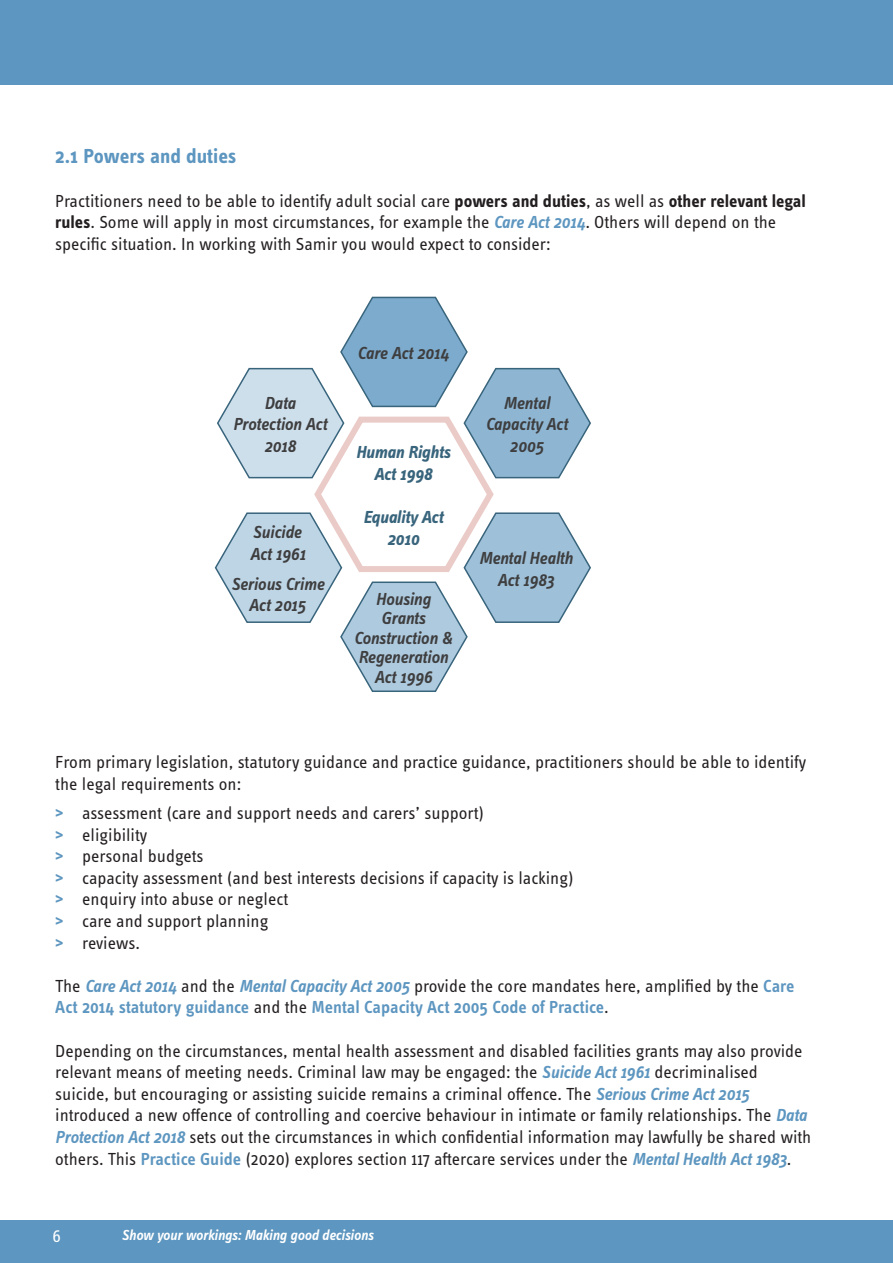
<style>
.page{position:relative;width:893px;height:1263px;background:#fff}
.page>*{position:absolute;margin:0;border:0;box-sizing:border-box;transform-origin:0 0}
.t1{font:700 21px "Info Text Pro";letter-spacing:-.005em;color:#5d96c0}
.List_Paragraph{font:18px/21.6px "Info Text Pro";color:#231f20}
.t2{font:600 18px/21.6px "Info Text Pro";color:#5d96c0}
.Body_Text{font:italic 600 18px/21.6px "Info Text Pro";letter-spacing:-.005em;color:#3e3e3f;text-align:center}
.Body_Text-2{font:italic 700 18px/21.6px "Info Text Pro";color:#38647c;text-align:center}
.t3{font:18px "Info Text Pro";color:#fff}
.t4{font:italic 600 15px "Info Text Pro";color:#fff}
.s1{font-weight:700}
.s2{font-weight:600;font-style:italic;color:#5d96c0}
.s3{font-style:italic}
.s4{font-weight:700;color:#5d96c0}
.s5{font-weight:400;color:#231f20}
.s6{font-weight:600;color:#5d96c0}
</style>
<div class="page">
<div style="left:0;top:1220px;width:893px;height:43px;background:#5d96c0"></div>
<div style="left:0;top:0;width:893px;height:85px;background:#5d96c0"></div>
<svg style="left:214px;top:296px;width:377px;height:396px"></svg>
<p class="t1" style="left:55px;top:144px;width:183px">2.1 Powers and duties</p>
<p class="List_Paragraph" style="left:55px;top:189px;width:752px">Practitioners need to be able to identify adult social care <span class="s1">powers and duties</span>, as well as <span class="s1">other relevant legal rules</span>. Some will apply in most circumstances, for example the <span class="s2">Care Act 2014</span><span class="s3">.</span> Others will depend on the specific situation. In working with Samir you would expect to consider:</p>
<p class="Body_Text" style="left:233px;top:392px;width:95px">Data<br>Protection Act<br>2018</p>
<p class="Body_Text" style="left:250px;top:521px;width:57px;text-align:left">Suicide<br>Act 1961</p>
<p class="Body_Text" style="left:232px;top:573px;width:94px">Serious Crime<br>Act 2015</p>
<p class="Body_Text" style="left:357px;top:342px;width:93px">Care Act 2014</p>
<p class="Body_Text-2" style="left:356px;top:441px;width:96px">Human Rights<br>Act 1998</p>
<p class="Body_Text-2" style="left:363px;top:506px;width:81px">Equality Act</p>
<p class="Body_Text-2" style="left:387px;top:528px;width:34px">2010</p>
<p class="Body_Text" style="left:354px;top:589px;width:100px;line-height:19.5px">Housing<br>Grants<br>Construction &amp;<br>Regeneration<br>Act 1996</p>
<p class="Body_Text" style="left:486px;top:392px;width:84px">Mental<br>Capacity Act<br>2005</p>
<p class="Body_Text" style="left:479px;top:547px;width:95px">Mental Health<br>Act 1983</p>
<p class="List_Paragraph" style="left:55px;top:751px;width:752px">From primary legislation, statutory guidance and practice guidance, practitioners should be able to identify the legal requirements on:</p>
<p class="List_Paragraph" style="left:55px;top:802px;width:430px"><span class="s4">&gt;</span> assessment (care and support needs and carers’ support)</p>
<p class="List_Paragraph" style="left:55px;top:823px;width:94px"><span class="s4">&gt;</span> eligibility</p>
<p class="List_Paragraph" style="left:55px;top:845px;width:150px"><span class="s4">&gt;</span> personal budgets</p>
<p class="List_Paragraph" style="left:55px;top:866px;width:520px"><span class="s4">&gt;</span> capacity assessment (and best interests decisions if capacity is lacking)</p>
<p class="List_Paragraph" style="left:55px;top:888px;width:235px"><span class="s4">&gt;</span> enquiry into abuse or neglect</p>
<p class="List_Paragraph" style="left:55px;top:910px;width:215px"><span class="s4">&gt;</span> care and support planning</p>
<p class="List_Paragraph" style="left:55px;top:931px;width:86px"><span class="s4">&gt;</span> reviews.</p>
<p class="t2" style="left:55px;top:975px;width:741px"><span class="s5">The</span> <span class="s3">Care Act 2014</span> <span class="s5">and the</span> <span class="s3">Mental Capacity Act 2005</span> <span class="s5">provide the core mandates here, amplified by the</span> Care<br>Act 2014 statutory guidance <span class="s5">and the</span> Mental Capacity Act 2005 Code of Practice<span class="s5">.</span></p>
<p class="List_Paragraph" style="left:55px;top:1039px;width:758px">Depending on the circumstances, mental health assessment and disabled facilities grants may also provide relevant means of meeting needs. Criminal law may be engaged: the <span class="s2">Suicide Act 1961</span> decriminalised suicide, but encouraging or assisting suicide remains a criminal offence. The <span class="s2">Serious Crime Act 2015 </span>introduced a new offence of controlling and coercive behaviour in intimate or family relationships. The <span class="s2">Data Protection Act 2018</span> sets out the circumstances in which confidential information may lawfully be shared with others. This <span class="s6">Practice Guide</span> (2020) explores section 117 aftercare services under the <span class="s2">Mental Health Act 1983</span>.</p>
<p class="t3" style="left:53px;top:1226px;width:10px">6</p>
<p class="t4" style="left:122px;top:1226px;width:253px">Show your workings: Making good decisions</p>
</div>
